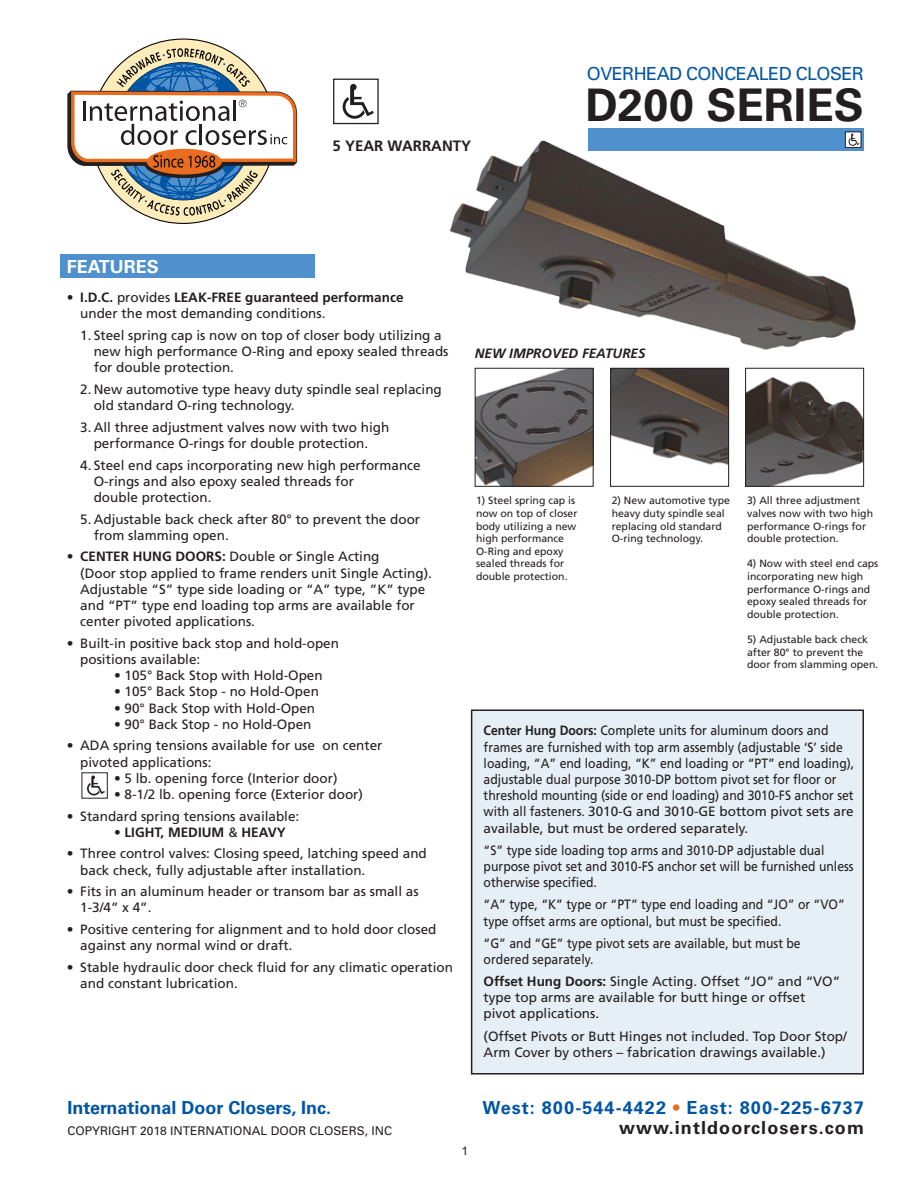
<style>
.page{position:relative;width:918px;height:1188px;background:#fff}
.page>*{position:absolute;margin:0;border:0;box-sizing:border-box;transform-origin:0 0}
.t1{font:700 45px "Univers";color:#231f20}
.t2{font:700 18px "Univers";letter-spacing:.06em;color:#0155a5}
.t3{font:700 18px "Univers";color:#0155a5}
.t4{font:18px "Univers";letter-spacing:-.03em;color:#0155a5}
.t5{font:700 18px "Univers";letter-spacing:.06em;color:#231f20}
.t6{font:700 18px "Univers";color:#fff}
.t7{font:700 15px "Frutiger";color:#231f20}
.t8{font:13.5px/16.2px "Frutiger";color:#231f20}
.t9{font:13.5px/16.2px "Frutiger";color:#231f20;scale:.9 1}
.t10{font:700 13.5px "Frutiger";color:#231f20}
.t11{font:italic 700 13.5px "Frutiger";color:#231f20}
.t12{font:12px "Univers";color:#231f20}
.t13{font:12px "Arial";color:#231f20}
.t14{font:10.5px/12.6px "Frutiger";color:#231f20}
.s1{font-weight:700}
.s2{font-weight:400}
.s3{color:#ea6d1f}
</style>
<div class="page">
<div style="left:92px;top:40px;width:183px;height:183px;background:#feedbb;border-radius:50%"></div>
<svg style="left:67px;top:48px;width:231px;height:168px"></svg>
<div style="left:472px;top:710px;width:391px;height:364px;background:#e6eff6"></div>
<div style="left:471px;top:710px;width:393px;height:365px;border:2px solid #231f20"></div>
<img style="left:449px;top:129px;width:416px;height:247px">
<div style="left:60px;top:255px;width:254px;height:23px;background:#5090cc"></div>
<div style="left:589px;top:128px;width:275px;height:23px;background:#5090cc"></div>
<div style="left:333px;top:79px;width:46px;height:45px;border:1px solid #231f20"></div>
<svg style="left:343px;top:84px;width:31px;height:35px"></svg>
<div style="left:845px;top:132px;width:16px;height:16px;background:#fff"></div>
<div style="left:845px;top:132px;width:16px;height:16px;border:1px solid #231f20"></div>
<svg style="left:849px;top:134px;width:11px;height:12px"></svg>
<svg style="left:87px;top:775px;width:18px;height:20px"></svg>
<img style="left:747px;top:370px;width:115px;height:115px">
<div style="left:745px;top:368px;width:119px;height:119px;border:1px solid #231f20"></div>
<img style="left:612px;top:370px;width:115px;height:95px">
<div style="left:610px;top:368px;width:119px;height:119px;border:1px solid #231f20"></div>
<img style="left:477px;top:370px;width:115px;height:115px">
<div style="left:475px;top:368px;width:119px;height:119px;border:1px solid #231f20"></div>
<p class="t4" style="left:587px;top:63px;width:279px">OVERHEAD CONCEALED CLOSER</p>
<p class="t6" style="left:67px;top:256px;width:94px">FEATURES</p>
<p class="t7" style="left:333px;top:137px;width:140px">5 YEAR WARRANTY</p>
<p class="t1" style="left:585px;top:79px;width:280px">D200 SERIES</p>
<p class="t8" style="left:80px;top:289px;width:325px;text-indent:-14px"><span class="s1">• I.D.C.</span> provides <span class="s1">LEAK-FREE guaranteed performance </span>under the most demanding conditions.</p>
<p class="t8" style="left:94px;top:327px;width:356px;text-indent:-14px">1. Steel spring cap is now on top of closer body utilizing a new high performance O-Ring and epoxy sealed threads for double protection.</p>
<p class="t8" style="left:94px;top:381px;width:350px;text-indent:-14px">2. New automotive type heavy duty spindle seal replacing old standard O-ring technology.</p>
<p class="t8" style="left:80px;top:419px;width:311px;text-align:center">3. All three adjustment valves now with two high performance O-rings for double protection.</p>
<p class="t8" style="left:94px;top:457px;width:329px;text-indent:-14px">4. Steel end caps incorporating new high performance<br>O-rings and also epoxy sealed threads for<br>double protection.</p>
<p class="t8" style="left:94px;top:511px;width:328px;text-indent:-14px">5. Adjustable back check after 80° to prevent the door from slamming open.</p>
<p class="t8" style="left:80px;top:548px;width:353px;text-indent:-14px"><span class="s1">• CENTER HUNG DOORS:</span> Double or Single Acting<br>(Door stop applied to frame renders unit Single Acting).<br>Adjustable “S” type side loading or “A” type, ”K” type and “PT” type end loading top arms are available for center pivoted applications.</p>
<p class="t8" style="left:80px;top:635px;width:260px;text-indent:-14px">• Built-in positive back stop and hold-open positions available:</p>
<p class="t8" style="left:114px;top:667px;width:210px">• 105° Back Stop with Hold-Open</p>
<p class="t8" style="left:114px;top:683px;width:206px">• 105° Back Stop - no Hold-Open</p>
<p class="t8" style="left:114px;top:700px;width:203px">• 90° Back Stop with Hold-Open</p>
<p class="t8" style="left:114px;top:716px;width:199px">• 90° Back Stop - no Hold-Open</p>
<p class="t8" style="left:80px;top:737px;width:304px;text-indent:-14px">• ADA spring tensions available for use on center pivoted applications:</p>
<p class="t8" style="left:114px;top:770px;width:225px">• 5 lb. opening force (Interior door)</p>
<p class="t8" style="left:114px;top:786px;width:251px">• 8-1/2 lb. opening force (Exterior door)</p>
<p class="t8" style="left:67px;top:808px;width:234px">• Standard spring tensions available:</p>
<p class="t10" style="left:114px;top:824px;width:173px"><span class="s2">•</span> LIGHT, MEDIUM <span class="s2">&amp;</span> HEAVY</p>
<p class="t8" style="left:80px;top:845px;width:348px;text-indent:-14px">• Three control valves: Closing speed, latching speed and back check, fully adjustable after installation.</p>
<p class="t8" style="left:80px;top:883px;width:340px;text-indent:-14px">• Fits in an aluminum header or transom bar as small as<br>1-3/4” x 4”.</p>
<p class="t8" style="left:80px;top:921px;width:358px;text-indent:-14px">• Positive centering for alignment and to hold door closed against any normal wind or draft.</p>
<p class="t8" style="left:80px;top:959px;width:374px;text-indent:-14px">• Stable hydraulic door check fluid for any climatic operation and constant lubrication.</p>
<h2 class="t3" style="left:68px;top:1097px;width:265px">International Door Closers, Inc.</h2>
<p class="t11" style="left:475px;top:346px;width:172px">NEW IMPROVED FEATURES</p>
<p class="t14" style="left:476px;top:494px;width:103px">1) Steel spring cap is now on top of closer body utilizing a new high performance<br>O-Ring and epoxy sealed threads for double protection.</p>
<p class="t14" style="left:612px;top:494px;width:120px">2) New automotive type heavy duty spindle seal replacing old standard<br>O-ring technology.</p>
<p class="t14" style="left:747px;top:494px;width:128px">3) All three adjustment valves now with two high performance O-rings for double protection.</p>
<p class="t14" style="left:747px;top:557px;width:133px">4) Now with steel end caps incorporating new high performance O-rings and epoxy sealed threads for double protection.</p>
<p class="t14" style="left:747px;top:633px;width:133px">5) Adjustable back check after 80° to prevent the door from slamming open.</p>
<p class="t9" style="left:484px;top:722px;width:413px"><span class="s1">Center Hung Doors:</span> Complete units for aluminum doors and frames are furnished with top arm assembly (adjustable ‘S’ side loading, “A” end loading, “K” end loading or “PT” end loading), adjustable dual purpose 3010-DP bottom pivot set for floor or threshold mounting (side or end loading) and 3010-FS anchor set with all fasteners. 3010-G and 3010-GE bottom pivot sets are available, but must be ordered separately.</p>
<p class="t9" style="left:484px;top:842px;width:413px">“S” type side loading top arms and 3010-DP adjustable dual purpose pivot set and 3010-FS anchor set will be furnished unless otherwise specified.</p>
<p class="t9" style="left:484px;top:896px;width:403px">“A” type, “K” type or “PT” type end loading and “JO” or “VO” type offset arms are optional, but must be specified.</p>
<p class="t9" style="left:484px;top:935px;width:354px">“G” and “GE” type pivot sets are available, but must be ordered separately.</p>
<p class="t8" style="left:484px;top:973px;width:358px"><span class="s1">Offset Hung Doors:</span> Single Acting. Offset “JO” and “VO” type top arms are available for butt hinge or offset pivot applications.</p>
<p class="t8" style="left:484px;top:1028px;width:365px">(Offset Pivots or Butt Hinges not included. Top Door Stop/<br>Arm Cover by others – fabrication drawings available.)</p>
<h2 class="t2" style="left:482px;top:1098px;width:383px">West: 800-544-4422 <span class="s3">•</span> East: 800-225-6737</h2>
<p class="t12" style="left:68px;top:1123px;width:326px">COPYRIGHT 2018 INTERNATIONAL DOOR CLOSERS, INC</p>
<p class="t5" style="left:619px;top:1117px;width:246px">www.intldoorclosers.com</p>
<p class="t13" style="left:462px;top:1143px;width:8px">1</p>
</div>
